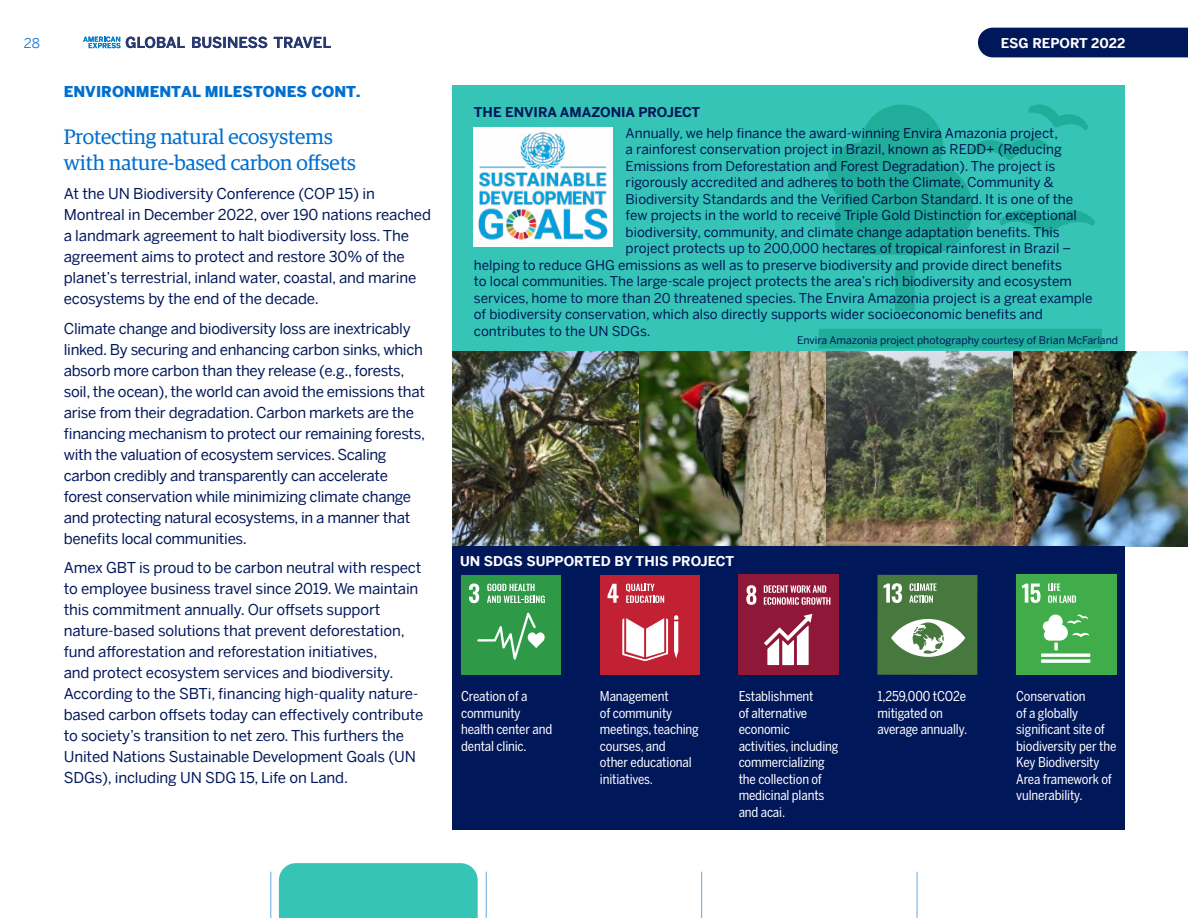
<style>
.page{position:relative;width:1188px;height:918px;background:#fff}
.page>*{position:absolute;margin:0;border:0;box-sizing:border-box;transform-origin:0 0}
.t1{font:21px/25.5px "Guardian Egyp";color:#006fcf}
.t2{font:15px/21px "Benton Sans";letter-spacing:-.02em;color:#00175a}
.t3{font:900 15px "Benton Sans";color:#006fcf}
.t4{font:13.5px "Benton Sans";color:#00175a}
.t5{font:13.5px/16.5px "Benton Sans Condensed";letter-spacing:-.01em;color:#fff}
.t6{font:700 13.5px "Benton Sans";color:#fff}
.t7{font:700 13.5px "Benton Sans";color:#00175a}
.t8{font:13.5px "Benton Sans";color:#006fcf}
.t9{font:10.5px "Benton Sans";color:#00175a}
</style>
<div class="page">
<div style="left:279px;top:863px;width:199px;height:55px;background:#35c4b5"></div>
<div style="left:978px;top:28px;width:210px;height:29px;background:#00175a"></div>
<svg style="left:126px;top:37px;width:59px;height:11px"></svg>
<svg style="left:192px;top:37px;width:75px;height:11px"></svg>
<svg style="left:274px;top:37px;width:57px;height:11px"></svg>
<svg style="left:83px;top:37px;width:37px;height:11px"></svg>
<hr style="left:270px;top:872px;width:1px;height:46px;background:#66a9e2">
<hr style="left:486px;top:872px;width:1px;height:46px;background:#66a9e2">
<hr style="left:701px;top:872px;width:1px;height:46px;background:#66a9e2">
<hr style="left:917px;top:872px;width:1px;height:46px;background:#66a9e2">
<svg style="left:453px;top:85px;width:672px;height:266px;fill:#35c4b5"></svg>
<img style="left:474px;top:128px;width:139px;height:119px">
<img style="left:453px;top:351px;width:735px;height:196px">
<div style="left:453px;top:546px;width:672px;height:283px;background:#00175a"></div>
<div style="left:461px;top:575px;width:100px;height:100px;background:#2e9947"></div>
<svg style="left:469px;top:583px;width:10px;height:20px"></svg>
<svg style="left:487px;top:583px;width:58px;height:20px"></svg>
<svg style="left:477px;top:613px;width:68px;height:47px"></svg>
<div style="left:600px;top:575px;width:100px;height:100px;background:#c22133"></div>
<svg style="left:608px;top:584px;width:10px;height:19px"></svg>
<svg style="left:626px;top:584px;width:38px;height:19px"></svg>
<svg style="left:622px;top:618px;width:46px;height:43px"></svg>
<svg style="left:674px;top:615px;width:4px;height:44px"></svg>
<div style="left:738px;top:575px;width:101px;height:100px;background:#8f1738"></div>
<svg style="left:746px;top:585px;width:11px;height:20px"></svg>
<svg style="left:764px;top:585px;width:66px;height:20px"></svg>
<svg style="left:764px;top:614px;width:48px;height:51px"></svg>
<div style="left:877px;top:575px;width:100px;height:100px;background:#47783d"></div>
<svg style="left:883px;top:583px;width:19px;height:20px"></svg>
<svg style="left:909px;top:583px;width:28px;height:20px"></svg>
<svg style="left:891px;top:619px;width:74px;height:38px"></svg>
<div style="left:1016px;top:575px;width:100px;height:100px;background:#40ad4a"></div>
<svg style="left:1022px;top:584px;width:19px;height:19px"></svg>
<svg style="left:1048px;top:584px;width:28px;height:19px"></svg>
<svg style="left:1041px;top:614px;width:49px;height:49px"></svg>
<p class="t8" style="left:24px;top:33px;width:18px">28</p>
<p class="t6" style="left:1001px;top:33px;width:126px">ESG REPORT 2022</p>
<p class="t3" style="left:64px;top:80px;width:298px">ENVIRONMENTAL MILESTONES CONT.</p>
<h1 class="t1" style="left:64px;top:123px;width:294px">Protecting natural ecosystems with nature-based carbon offsets</h1>
<p class="t2" style="left:64px;top:182px;width:369px">At the UN Biodiversity Conference (COP 15) in Montreal in December 2022, over 190 nations reached a landmark agreement to halt biodiversity loss. The agreement aims to protect and restore 30% of the planet’s terrestrial, inland water, coastal, and marine ecosystems by the end of the decade.</p>
<p class="t2" style="left:64px;top:317px;width:363px">Climate change and biodiversity loss are inextricably linked. By securing and enhancing carbon sinks, which absorb more carbon than they release (e.g., forests, soil, the ocean), the world can avoid the emissions that arise from their degradation. Carbon markets are the financing mechanism to protect our remaining forests, with the valuation of ecosystem services. Scaling carbon credibly and transparently can accelerate forest conservation while minimizing climate change and protecting natural ecosystems, in a manner that benefits local communities.</p>
<p class="t2" style="left:64px;top:556px;width:361px">Amex GBT is proud to be carbon neutral with respect to employee business travel since 2019. We maintain this commitment annually. Our offsets support nature-based solutions that prevent deforestation, fund afforestation and reforestation initiatives,<br>and protect ecosystem services and biodiversity.<br>According to the SBTi, financing high-quality nature&shy;based carbon offsets today can effectively contribute to society’s transition to net zero. This furthers the United Nations Sustainable Development Goals (UN SDGs), including UN SDG 15, Life on Land.</p>
<p class="t7" style="left:474px;top:102px;width:228px">THE ENVIRA AMAZONIA PROJECT</p>
<p class="t4" style="left:626px;top:123px;width:434px">Annually, we help finance the award-winning Envira Amazonia project,</p>
<p class="t4" style="left:626px;top:140px;width:438px">a rainforest conservation project in Brazil, known as REDD+ (Reducing</p>
<p class="t4" style="left:626px;top:156px;width:431px">Emissions from Deforestation and Forest Degradation). The project is</p>
<p class="t4" style="left:626px;top:173px;width:429px">rigorously accredited and adheres to both the Climate, Community &amp;</p>
<p class="t4" style="left:626px;top:189px;width:449px">Biodiversity Standards and the Verified Carbon Standard. It is one of the</p>
<p class="t4" style="left:626px;top:206px;width:453px">few projects in the world to receive Triple Gold Distinction for exceptional</p>
<p class="t4" style="left:626px;top:222px;width:436px">biodiversity, community, and climate change adaptation benefits. This</p>
<p class="t4" style="left:626px;top:239px;width:447px">project protects up to 200,000 hectares of tropical rainforest in Brazil –</p>
<p class="t4" style="left:474px;top:255px;width:590px">helping to reduce GHG emissions as well as to preserve biodiversity and provide direct benefits</p>
<p class="t4" style="left:474px;top:272px;width:600px">to local communities. The large-scale project protects the area’s rich biodiversity and ecosystem</p>
<p class="t4" style="left:474px;top:288px;width:620px">services, home to more than 20 threatened species. The Envira Amazonia project is a great example</p>
<p class="t4" style="left:474px;top:305px;width:571px">of biodiversity conservation, which also directly supports wider socioeconomic benefits and</p>
<p class="t4" style="left:474px;top:321px;width:178px">contributes to the UN SDGs.</p>
<p class="t9" style="left:797px;top:332px;width:323px">Envira Amazonia project photography courtesy of Brian McFarland</p>
<p class="t6" style="left:460px;top:551px;width:276px">UN SDGS SUPPORTED BY THIS PROJECT</p>
<p class="t5" style="left:461px;top:688px;width:93px">Creation of a community health center and dental clinic.</p>
<p class="t5" style="left:600px;top:688px;width:100px">Management<br>of community meetings, teaching courses, and<br>other educational initiatives.</p>
<p class="t5" style="left:739px;top:688px;width:101px">Establishment<br>of alternative economic activities, including commercializing the collection of medicinal plants and acai.</p>
<p class="t5" style="left:877px;top:688px;width:91px">1,259,000 tCO2e mitigated on average annually.</p>
<p class="t5" style="left:1016px;top:688px;width:102px">Conservation<br>of a globally significant site of biodiversity per the<br>Key Biodiversity<br>Area framework of vulnerability.</p>
</div>
